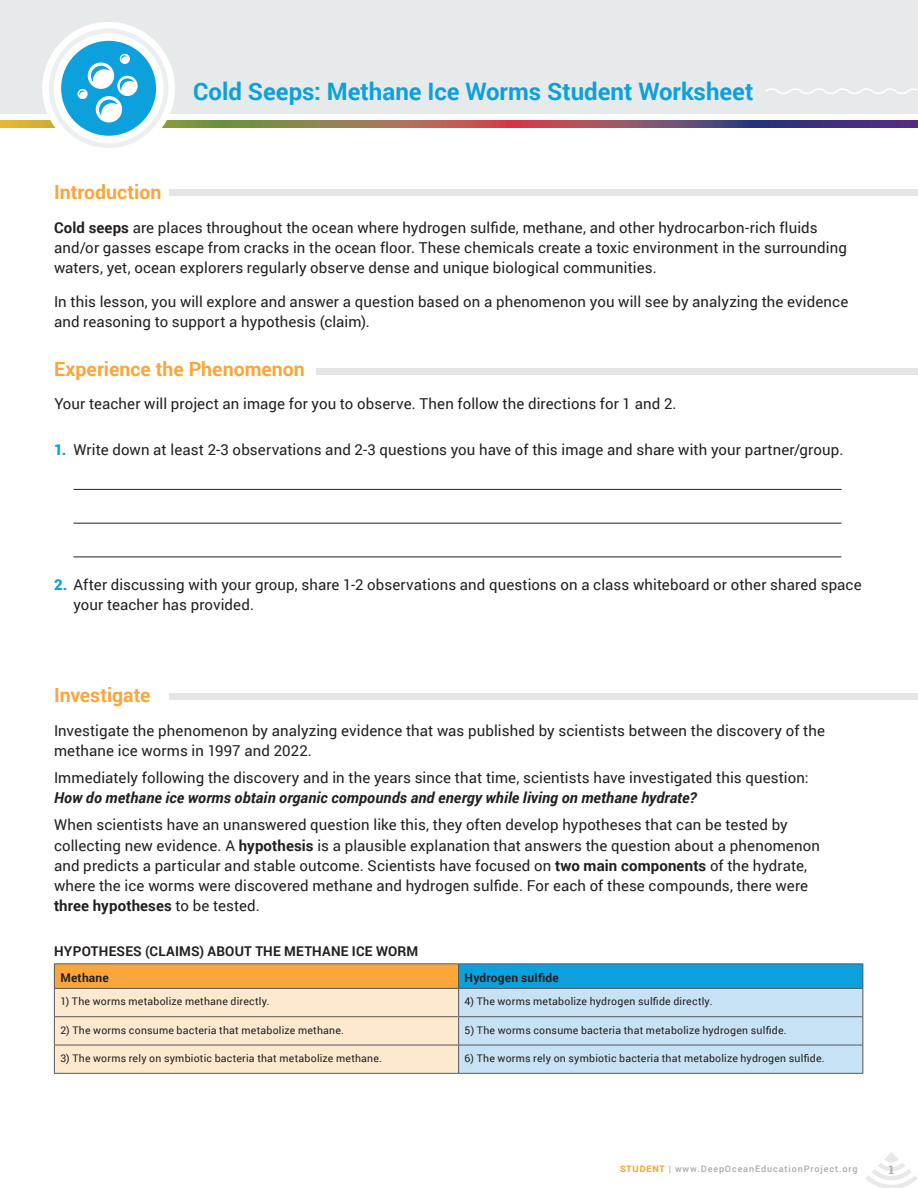
<style>
.page{position:relative;width:918px;height:1188px;background:#fff}
.page>*{position:absolute;margin:0;border:0;box-sizing:border-box;transform-origin:0 0}
.t1{font:700 24px "Roboto";color:#0ca0dc}
.Body_copy{font:700 19.5px "Roboto";color:#faa63b}
.Body_copy-2{font:15px/20.2px "Roboto";letter-spacing:.005em;color:#231f20}
.t2{font:700 13.5px "Roboto";letter-spacing:.015em;color:#231f20}
.t3{font:700 12px "Roboto";letter-spacing:.015em;color:#231f20}
.t4{font:12px "Roboto Slab";color:#a8a9ad}
.t5{font:10.5px "Roboto";letter-spacing:.02em;color:#231f20}
.t6{font:500 9px "Roboto";letter-spacing:.1em;color:#a8a9ad}
.s1{font-weight:700}
.s2{font-weight:900;color:#0ca0dc}
.s3{font-weight:700;font-style:italic}
.s4{font-weight:900;color:#faa63b}
</style>
<div class="page">
<div style="left:0;top:0;width:918px;height:114px;background:#e6eaeb"></div>
<svg style="left:0;top:120px;width:918px;height:8px;background:#87605d"></svg>
<svg style="left:765px;top:88px;width:153px;height:6px"></svg>
<div style="left:42px;top:22px;width:133px;height:133px;background:#fff;border-radius:50%"></div>
<div style="left:51px;top:31px;width:115px;height:115px;background:linear-gradient(to right,#fafbfc,#f9fbfc);border-radius:50%"></div>
<div style="left:49px;top:29px;width:119px;height:119px;border:5px solid #eceff0;border-radius:50%"></div>
<div style="left:61px;top:41px;width:95px;height:95px;background:#0ca0dc;border-radius:50%"></div>
<svg style="left:865px;top:1152px;width:53px;height:36px"></svg>
<svg style="left:78px;top:54px;width:60px;height:69px"></svg>
<div style="left:169px;top:190px;width:749px;height:6px;background:#e4e5e6"></div>
<div style="left:316px;top:368px;width:602px;height:7px;background:#e4e5e6"></div>
<hr style="left:74px;top:489px;width:767px;height:1px;background:#231f20">
<hr style="left:74px;top:523px;width:767px;height:1px;background:#231f20">
<hr style="left:74px;top:557px;width:767px;height:1px;background:#231f20">
<div style="left:169px;top:693px;width:749px;height:7px;background:#e4e5e6"></div>
<hr style="left:54px;top:963px;width:405px;height:1px;background:#57585a">
<hr style="left:459px;top:963px;width:404px;height:1px;background:#57585a">
<svg style="left:54px;top:964px;width:809px;height:109px;background:#c8d2c9"></svg>
<hr style="left:54px;top:1073px;width:405px;height:1px;background:#57585a">
<hr style="left:459px;top:1073px;width:404px;height:1px;background:#57585a">
<p class="t1" style="left:193px;top:75px;width:562px">Cold Seeps: Methane Ice Worms Student Worksheet</p>
<p class="Body_copy" style="left:54px;top:178px;width:109px">Introduction</p>
<p class="Body_copy-2" style="left:54px;top:216px;width:794px"><span class="s1">Cold seeps</span> are places throughout the ocean where hydrogen sulfide, methane, and other hydrocarbon-rich fluids and/or gasses escape from cracks in the ocean floor. These chemicals create a toxic environment in the surrounding waters, yet, ocean explorers regularly observe dense and unique biological communities.</p>
<p class="Body_copy-2" style="left:54px;top:291px;width:796px">In this lesson, you will explore and answer a question based on a phenomenon you will see by analyzing the evidence and reasoning to support a hypothesis (claim).</p>
<p class="Body_copy" style="left:54px;top:355px;width:252px">Experience the Phenomenon</p>
<p class="Body_copy-2" style="left:55px;top:393px;width:624px">Your teacher will project an image for you to observe. Then follow the directions for 1 and 2.</p>
<p class="Body_copy-2" style="left:54px;top:439px;width:791px"><span class="s2">1.</span> Write down at least 2-3 observations and 2-3 questions you have of this image and share with your partner/group.</p>
<p class="Body_copy-2" style="left:74px;top:574px;width:790px;text-indent:-20px"><span class="s2">2.</span> After discussing with your group, share 1-2 observations and questions on a class whiteboard or other shared space your teacher has provided.</p>
<p class="Body_copy" style="left:54px;top:681px;width:98px">Investigate</p>
<p class="Body_copy-2" style="left:54px;top:720px;width:773px">Investigate the phenomenon by analyzing evidence that was published by scientists between the discovery of the methane ice worms in 1997 and 2022.</p>
<p class="Body_copy-2" style="left:54px;top:767px;width:756px">Immediately following the discovery and in the years since that time, scientists have investigated this question:<br><span class="s3">How do methane ice worms obtain organic compounds and energy while living on methane hydrate?</span></p>
<p class="Body_copy-2" style="left:54px;top:814px;width:767px">When scientists have an unanswered question like this, they often develop hypotheses that can be tested by collecting new evidence. A <span class="s1">hypothesis</span> is a plausible explanation that answers the question about a phenomenon and predicts a particular and stable outcome. Scientists have focused on <span class="s1">two main components</span> of the hydrate, where the ice worms were discovered methane and hydrogen sulfide. For each of these compounds, there were <span class="s1">three hypotheses</span> to be tested.</p>
<p class="t2" style="left:54px;top:941px;width:366px">HYPOTHESES (CLAIMS) ABOUT THE METHANE ICE WORM</p>
<p class="t3" style="left:60px;top:970px;width:50px">Methane</p>
<p class="t3" style="left:465px;top:970px;width:96px">Hydrogen sulfide</p>
<p class="t5" style="left:60px;top:994px;width:211px">1) The worms metabolize methane directly.</p>
<p class="t5" style="left:465px;top:994px;width:249px">4) The worms metabolize hydrogen sulfide directly.</p>
<p class="t5" style="left:60px;top:1023px;width:285px">2) The worms consume bacteria that metabolize methane.</p>
<p class="t5" style="left:465px;top:1023px;width:323px">5) The worms consume bacteria that metabolize hydrogen sulfide.</p>
<p class="t5" style="left:60px;top:1051px;width:323px">3) The worms rely on symbiotic bacteria that metabolize methane.</p>
<p class="t5" style="left:465px;top:1051px;width:362px">6) The worms rely on symbiotic bacteria that metabolize hydrogen sulfide.</p>
<p class="t6" style="left:620px;top:1162px;width:239px"><span class="s4">STUDENT</span> | www.DeepOceanEducationProject.org</p>
<p class="t4" style="left:889px;top:1161px;width:7px">1</p>
</div>
